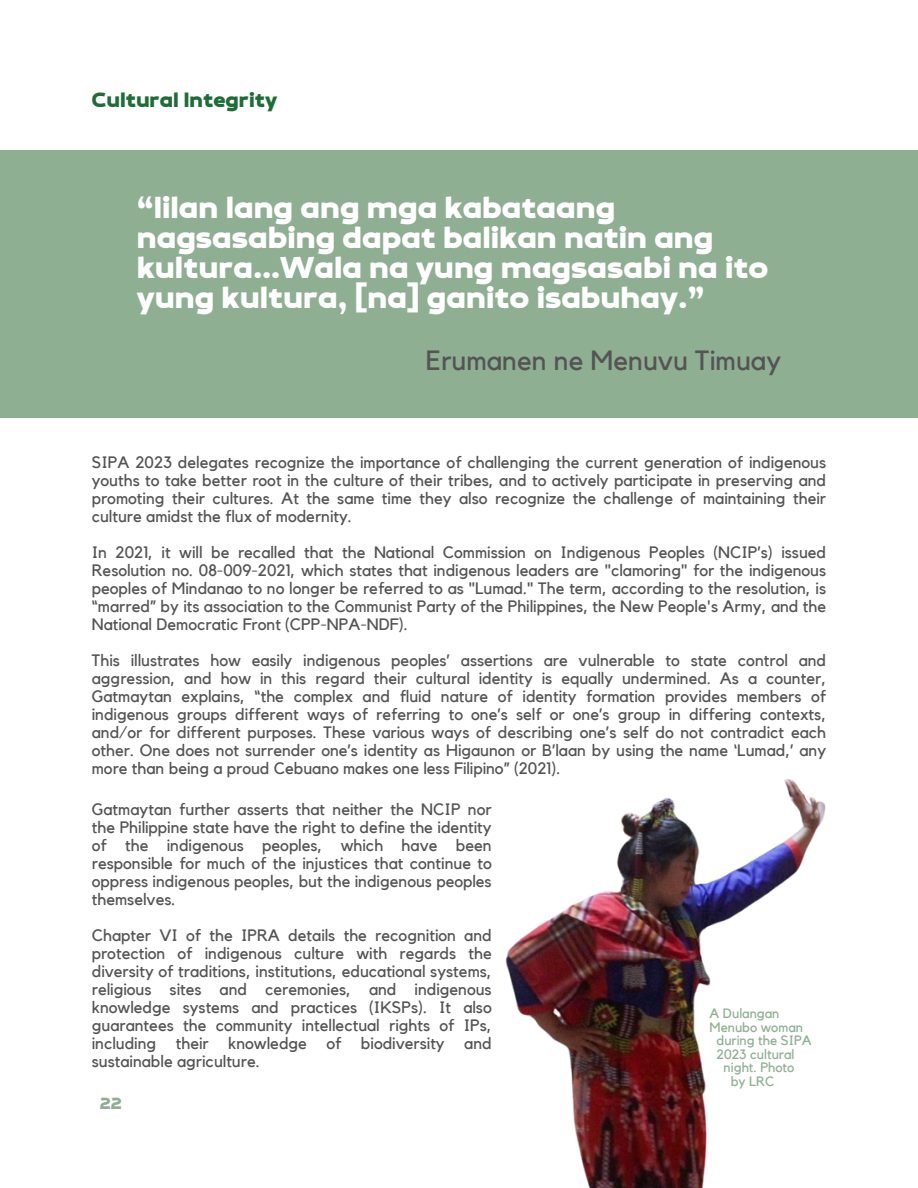
<style>
.page{position:relative;width:918px;height:1188px;background:#fff}
.page>*{position:absolute;margin:0;border:0;box-sizing:border-box;transform-origin:0 0}
.t1{font:900 30.9px/30px "Brinnan";color:#fff}
.t2{font:27.75px "Kollektif";color:#545454}
.t3{font:900 21px "Brinnan";color:#1d6d37}
.t4{font:16.5px/18px "Kollektif";color:#545454;text-align:justify}
.t5{font:900 16.5px "Brinnan";color:#8faf93}
.t6{font:13.5px/13.5px "Kollektif";color:#8faf93}
</style>
<div class="page">
<div style="left:0;top:151px;width:918px;height:267px;background:#8faf93"></div>
<img style="left:505px;top:779px;width:321px;height:409px">
<p class="t3" style="left:92px;top:89px;width:187px">Cultural Integrity</p>
<p class="t1" style="left:137px;top:194px;width:633px">“Iilan lang ang mga kabataang nagsasabing dapat balikan natin ang kultura…Wala na yung magsasabi na ito yung kultura, [na] ganito isabuhay.”</p>
<p class="t2" style="left:426px;top:348px;width:357px">Erumanen ne Menuvu Timuay</p>
<p class="t4" style="left:92px;top:454px;width:736px">SIPA 2023 delegates recognize the importance of challenging the current generation of indigenous youths to take better root in the culture of their tribes, and to actively participate in preserving and promoting their cultures. At the same time they also recognize the challenge of maintaining their culture amidst the flux of modernity.</p>
<p class="t4" style="left:92px;top:544px;width:736px">In 2021, it will be recalled that the National Commission on Indigenous Peoples (NCIP’s) issued Resolution no. 08-009-2021, which states that indigenous leaders are "clamoring" for the indigenous peoples of Mindanao to no longer be referred to as "Lumad." The term, according to the resolution, is “marred” by its association to the Communist Party of the Philippines, the New People's Army, and the National Democratic Front (CPP-NPA-NDF).</p>
<p class="t4" style="left:92px;top:652px;width:736px">This illustrates how easily indigenous peoples’ assertions are vulnerable to state control and aggression, and how in this regard their cultural identity is equally undermined. As a counter, Gatmaytan explains, “the complex and fluid nature of identity formation provides members of indigenous groups different ways of referring to one’s self or one’s group in differing contexts, and/or for different purposes. These various ways of describing one’s self do not contradict each other. One does not surrender one’s identity as Higaunon or B’laan by using the name ‘Lumad,’ any more than being a proud Cebuano makes one less Filipino” (2021).</p>
<p class="t4" style="left:92px;top:800px;width:401px">Gatmaytan further asserts that neither the NCIP nor the Philippine state have the right to define the identity of the indigenous peoples, which have been responsible for much of the injustices that continue to oppress indigenous peoples, but the indigenous peoples themselves.</p>
<p class="t4" style="left:92px;top:926px;width:401px">Chapter VI of the IPRA details the recognition and protection of indigenous culture with regards the diversity of traditions, institutions, educational systems, religious sites and ceremonies, and indigenous knowledge systems and practices (IKSPs). It also guarantees the community intellectual rights of IPs, including their knowledge of biodiversity and sustainable agriculture.</p>
<p class="t5" style="left:100px;top:1095px;width:23px">22</p>
<p class="t6" style="left:710px;top:1008px;width:95px">A Dulangan<br>Menubo woman</p>
<p class="t6" style="left:717px;top:1035px;width:97px">during the SIPA</p>
<p class="t6" style="left:717px;top:1048px;width:79px">2023 cultural</p>
<p class="t6" style="left:724px;top:1062px;width:72px">night. Photo</p>
<p class="t6" style="left:731px;top:1075px;width:45px">by LRC</p>
</div>
